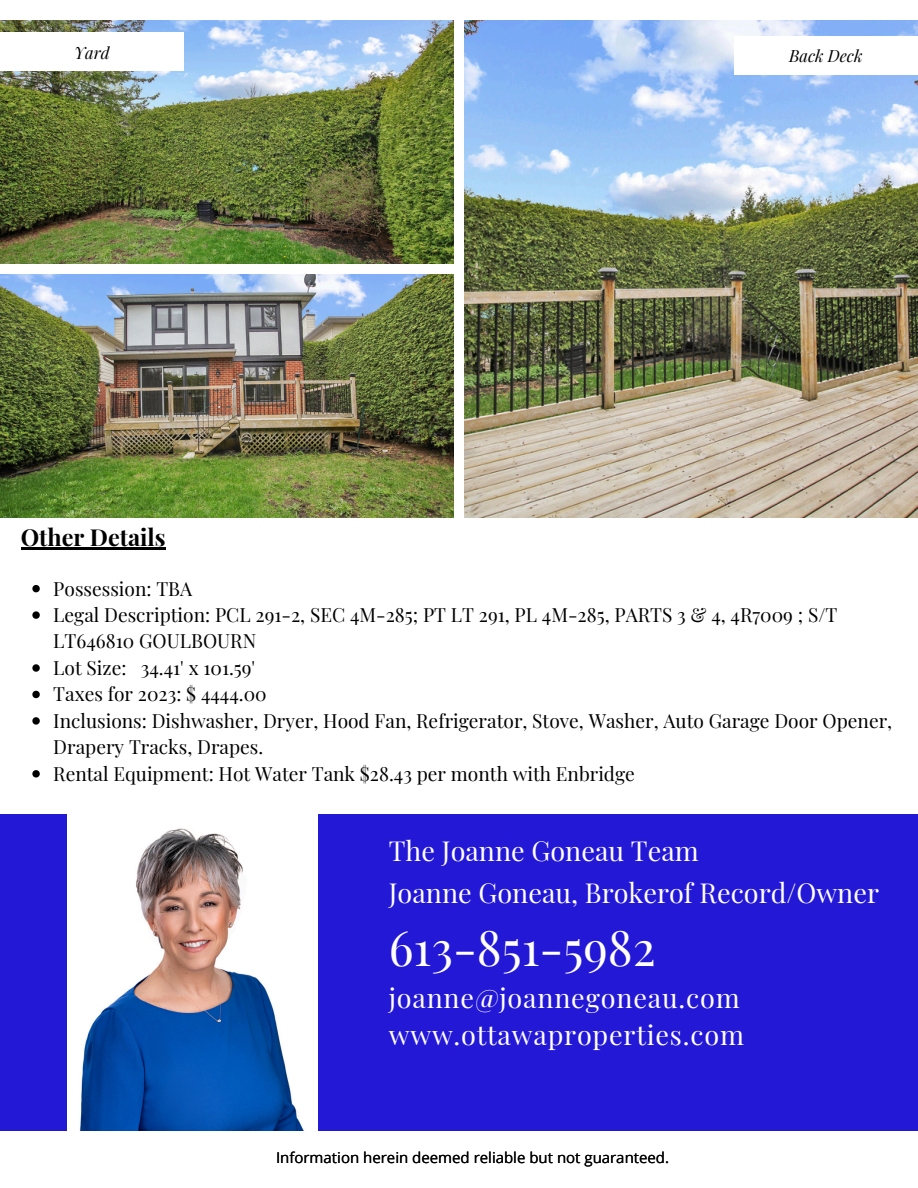
<style>
.page{position:relative;width:918px;height:1188px;background:#fff}
.page>*{position:absolute;margin:0;border:0;box-sizing:border-box;transform-origin:0 0}
.t1{font:48px "Playfair Display";color:#fff}
.t2{font:27px "Playfair Display";color:#fff}
.t3{font:27px/37.2px "Playfair Display";letter-spacing:.03em;color:#fff}
.t4{font:700 23.4px "Playfair Display";color:#000}
.t5{font:19.2px/26.4px "Playfair Display";color:#000}
.t6{font:italic 16.5px "Playfair Display";color:#000}
.t7{font:15px "Open Sans";color:#000}
</style>
<div class="page">
<div style="left:0;top:814px;width:918px;height:317px;background:#2418d7"></div>
<img style="left:67px;top:814px;width:251px;height:316px">
<img style="left:0;top:20px;width:453px;height:243px">
<img style="left:0;top:274px;width:453px;height:243px">
<img style="left:464px;top:20px;width:454px;height:497px">
<div style="left:0;top:33px;width:183px;height:38px;background:#fff"></div>
<div style="left:734px;top:36px;width:184px;height:39px;background:#fff"></div>
<hr style="left:21px;top:548px;width:145px;height:2px;background:#000">
<svg style="left:32px;top:585px;width:8px;height:7px"></svg>
<svg style="left:32px;top:611px;width:8px;height:8px"></svg>
<svg style="left:32px;top:664px;width:8px;height:8px"></svg>
<svg style="left:32px;top:691px;width:8px;height:7px"></svg>
<svg style="left:32px;top:717px;width:8px;height:8px"></svg>
<svg style="left:32px;top:770px;width:8px;height:8px"></svg>
<h2 class="t6" style="left:74px;top:41px;width:37px">Yard</h2>
<p class="t6" style="left:789px;top:44px;width:75px">Back Deck</p>
<h3 class="t4" style="left:21px;top:520px;width:146px">Other Details</h3>
<p class="t5" style="left:53px;top:574px;width:140px">Possession: TBA</p>
<p class="t5" style="left:53px;top:601px;width:786px">Legal Description: PCL 291-2, SEC 4M-285; PT LT 291, PL 4M-285, PARTS 3 &amp; 4, 4R7009 ; S/T<br>LT646810 GOULBOURN</p>
<p class="t5" style="left:53px;top:654px;width:203px">Lot Size: 34.41' x 101.59'</p>
<p class="t5" style="left:53px;top:680px;width:215px">Taxes for 2023: $ 4444.00</p>
<p class="t5" style="left:53px;top:707px;width:840px">Inclusions: Dishwasher, Dryer, Hood Fan, Refrigerator, Stove, Washer, Auto Garage Door Opener,<br>Drapery Tracks, Drapes.</p>
<p class="t5" style="left:53px;top:760px;width:583px">Rental Equipment: Hot Water Tank $28.43 per month with Enbridge</p>
<h2 class="t2" style="left:389px;top:831px;width:311px">The Joanne Goneau Team</h2>
<h2 class="t2" style="left:389px;top:873px;width:492px">Joanne Goneau, Brokerof Record/Owner</h2>
<h2 class="t1" style="left:389px;top:915px;width:268px">613-851-5982</h2>
<h1 class="t3" style="left:389px;top:978px;width:357px">joanne@joannegoneau.com www.ottawaproperties.com</h1>
<p class="t7" style="left:276px;top:1147px;width:395px">Information herein deemed reliable but not guaranteed.</p>
</div>
